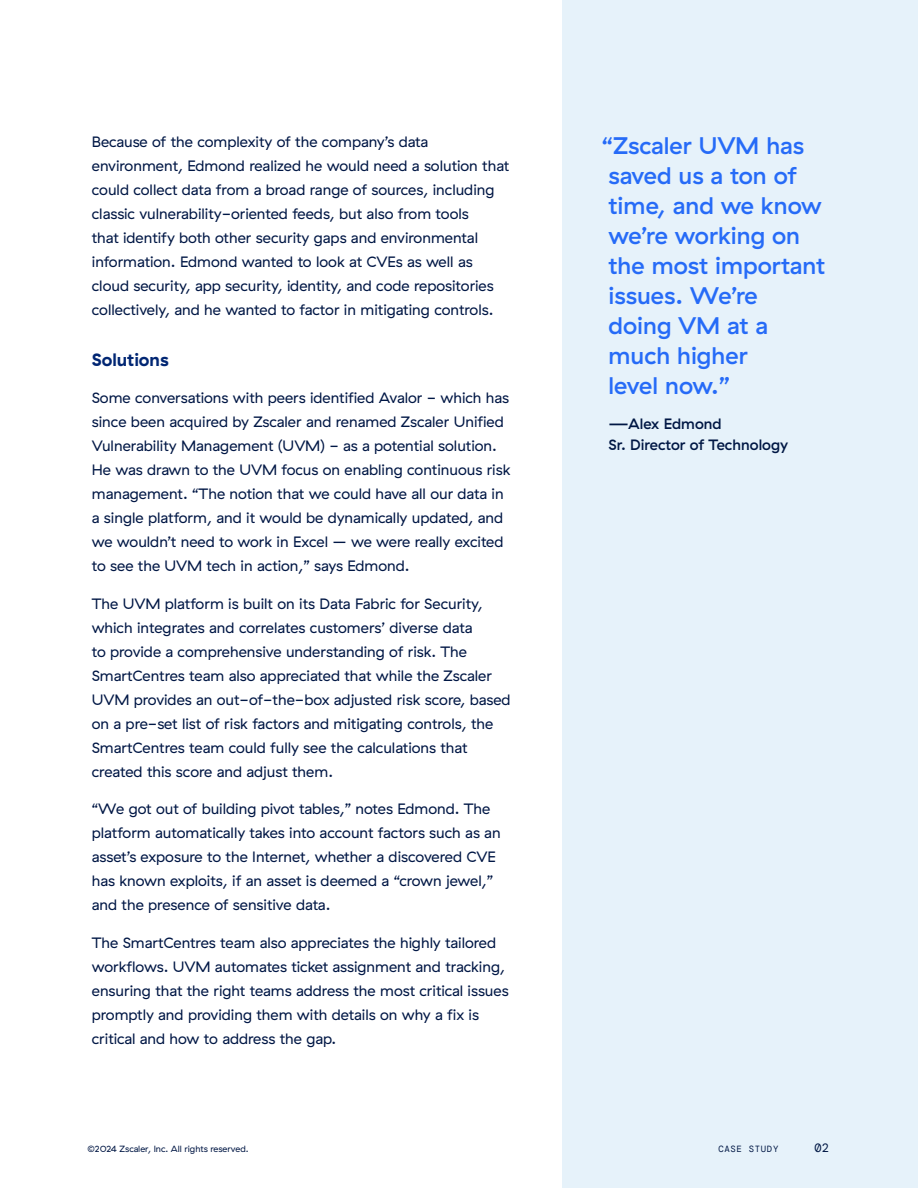
<style>
.page{position:relative;width:918px;height:1188px;background:#fff}
.page>*{position:absolute;margin:0;border:0;box-sizing:border-box;transform-origin:0 0}
.t1{font:500 24px/30px "GT Haptik ZS";color:#266bf7}
.t2{font:700 18px "GT Haptik ZS";color:#012673}
.t3{font:15px/24px "GT Haptik ZS";color:#001745}
.t4{font:500 15px/21px "GT Haptik ZS";color:#001744}
.t5{font:12px "DM Mono";color:#001744}
.t6{font:9px "GT Haptik ZS";color:#001744}
.t7{font:9px "DM Mono";letter-spacing:.075em;color:#001744}
</style>
<div class="page">
<div style="left:563px;top:0;width:355px;height:1188px;background:#e6f2fa"></div>
<p class="t3" style="left:92px;top:130px;width:419px">Because of the complexity of the company’s data environment, Edmond realized he would need a solution that could collect data from a broad range of sources, including classic vulnerability-oriented feeds, but also from tools<br>that identify both other security gaps and environmental information. Edmond wanted to look at CVEs as well as cloud security, app security, identity, and code repositories collectively, and he wanted to factor in mitigating controls.</p>
<p class="t2" style="left:92px;top:349px;width:78px">Solutions</p>
<p class="t3" style="left:92px;top:386px;width:420px">Some conversations with peers identified Avalor - which has since been acquired by Zscaler and renamed Zscaler Unified Vulnerability Management (UVM) - as a potential solution.<br>He was drawn to the UVM focus on enabling continuous risk management. “The notion that we could have all our data in a single platform, and it would be dynamically updated, and we wouldn’t need to work in Excel – we were really excited to see the UVM tech in action,” says Edmond.</p>
<p class="t3" style="left:92px;top:592px;width:420px">The UVM platform is built on its Data Fabric for Security, which integrates and correlates customers’ diverse data<br>to provide a comprehensive understanding of risk. The SmartCentres team also appreciated that while the Zscaler UVM provides an out-of-the-box adjusted risk score, based on a pre-set list of risk factors and mitigating controls, the SmartCentres team could fully see the calculations that created this score and adjust them.</p>
<p class="t3" style="left:92px;top:797px;width:410px">“We got out of building pivot tables,” notes Edmond. The platform automatically takes into account factors such as an asset’s exposure to the Internet, whether a discovered CVE has known exploits, if an asset is deemed a “crown jewel,” and the presence of sensitive data.</p>
<p class="t3" style="left:92px;top:931px;width:418px">The SmartCentres team also appreciates the highly tailored workflows. UVM automates ticket assignment and tracking, ensuring that the right teams address the most critical issues promptly and providing them with details on why a fix is critical and how to address the gap.</p>
<h1 class="t1" style="left:602px;top:131px;width:225px">“Zscaler UVM has saved us a ton of time, and we know we’re working on the most important issues. We’re<br>doing VM at a much higher<br>level now.”</h1>
<p class="t4" style="left:609px;top:413px;width:181px">—Alex Edmond<br>Sr. Director of Technology</p>
<p class="t6" style="left:87px;top:1144px;width:163px">©2024 Zscaler, Inc. All rights reserved.</p>
<p class="t7" style="left:718px;top:1143px;width:62px">CASE STUDY</p>
<p class="t5" style="left:815px;top:1140px;width:16px">02</p>
</div>
